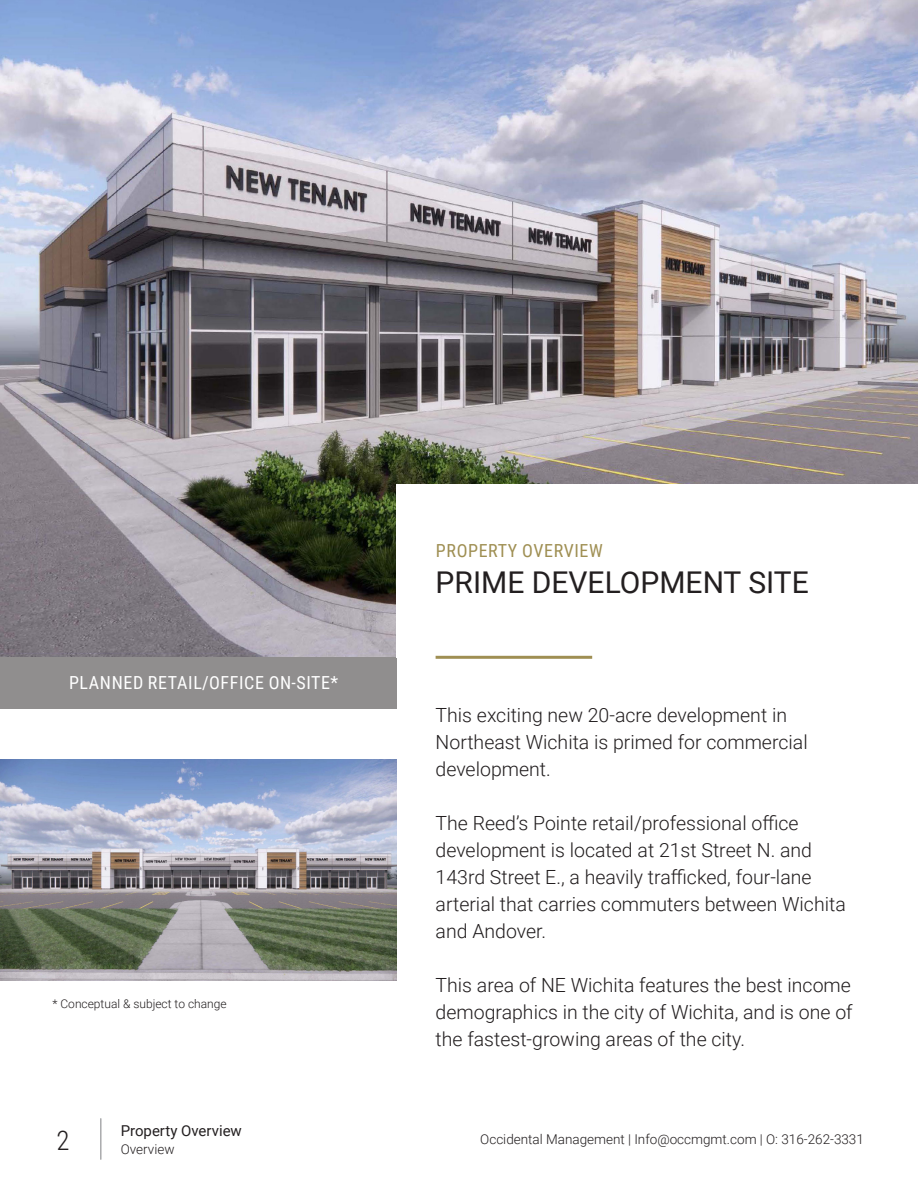
<style>
.page{position:relative;width:918px;height:1188px;background:#fff}
.page>*{position:absolute;margin:0;border:0;box-sizing:border-box;transform-origin:0 0}
.Headline{font:30px "Roboto";color:#231f20}
.t1{font:300 27px "Roboto Condensed";color:#231f20}
.Basic_Copy{font:300 19.5px/27px "Roboto";color:#211d1e}
.t2{font:18px "Roboto Condensed";letter-spacing:.035em;color:#fff}
.t3{font:18px "Roboto Condensed";letter-spacing:.035em;color:#9f8f53}
.t4{font:15px "Roboto";color:#231f20}
.t5{font:300 13.5px "Roboto";color:#211d1e}
.t6{font:300 13.5px "Roboto";color:#231f20}
.Basic_Copy-2{font:300 12px "Roboto";color:#211d1e}
</style>
<div class="page">
<hr style="left:101px;top:1118px;width:1px;height:42px;background:#a5a6a8">
<div style="left:0;top:656px;width:397px;height:53px;background:#908e8e"></div>
<img style="left:0;top:0;width:918px;height:657px">
<div style="left:397px;top:484px;width:521px;height:174px;background:#fff"></div>
<hr style="left:436px;top:656px;width:156px;height:3px;background:#9f8f53">
<img style="left:0;top:760px;width:397px;height:221px">
<p class="t3" style="left:436px;top:538px;width:168px">PROPERTY OVERVIEW</p>
<p class="t2" style="left:69px;top:670px;width:271px">PLANNED RETAIL/OFFICE ON-SITE*</p>
<p class="Basic_Copy-2" style="left:52px;top:995px;width:176px">* Conceptual &amp; subject to change</p>
<p class="Headline" style="left:436px;top:561px;width:375px">PRIME DEVELOPMENT SITE</p>
<p class="Basic_Copy" style="left:436px;top:701px;width:374px">This exciting new 20-acre development in<br>Northeast Wichita is primed for commercial development.</p>
<p class="Basic_Copy" style="left:436px;top:809px;width:412px">The Reed’s Pointe retail/professional office development is located at 21st Street N. and 143rd Street E., a heavily trafficked, four-lane arterial that carries commuters between Wichita and Andover.</p>
<p class="Basic_Copy" style="left:436px;top:971px;width:419px;text-align:justify">This area of NE Wichita features the best income demographics in the city of Wichita, and is one of the fastest-growing areas of the city.</p>
<p class="t4" style="left:121px;top:1120px;width:123px">Property Overview</p>
<p class="t6" style="left:121px;top:1139px;width:55px">Overview</p>
<h2 class="t1" style="left:56px;top:1122px;width:15px">2</h2>
<p class="t5" style="left:480px;top:1130px;width:385px">Occidental Management | Info@occmgmt.com | O: 316-262-3331</p>
</div>
